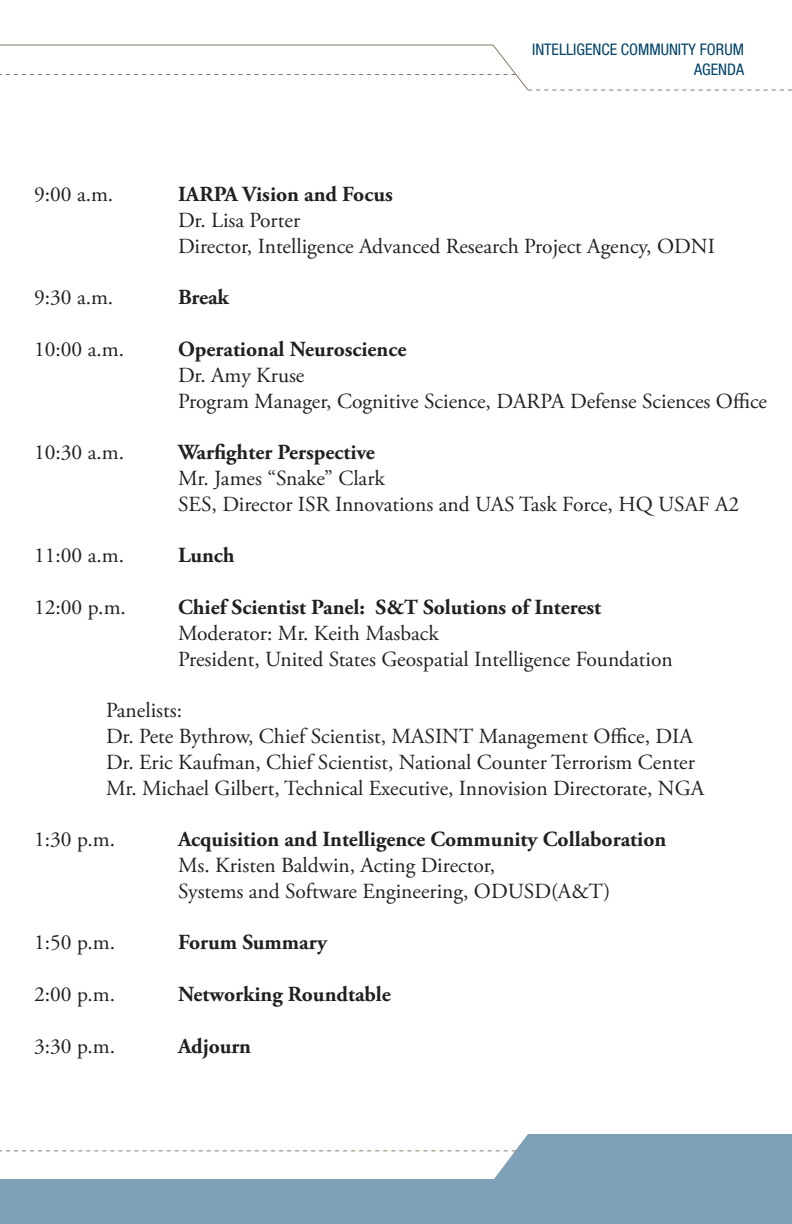
<style>
.page{position:relative;width:792px;height:1224px;background:#fff}
.page>*{position:absolute;margin:0;border:0;box-sizing:border-box;transform-origin:0 0}
.t1{font:21.6px/25.8px "Adobe Garamond Pro";color:#231f20}
.t2{font:700 21.6px "Adobe Garamond Pro";color:#231f20}
.t3{font:condensed 16px/20px "Helvetica Neue LT Std";color:#00446a;text-align:right}
</style>
<div class="page">
<svg style="left:0;top:44px;width:792px;height:47px"></svg>
<svg style="left:0;top:1134px;width:792px;height:90px;fill:#7ea1b7"></svg>
<svg style="left:0;top:1150px;width:516px;height:1px"></svg>
<p class="t3" style="left:532px;top:40px;width:213px">INTELLIGENCE COMMUNITY FORUM<br>AGENDA</p>
<p class="t1" style="left:34px;top:182px;width:81px">9:00 a.m.</p>
<p class="t2" style="left:178px;top:182px;width:216px">IARPA Vision and Focus</p>
<p class="t1" style="left:178px;top:208px;width:124px">Dr. Lisa Porter</p>
<p class="t1" style="left:178px;top:234px;width:538px">Director, Intelligence Advanced Research Project Agency, ODNI</p>
<p class="t1" style="left:34px;top:285px;width:81px">9:30 a.m.</p>
<p class="t2" style="left:178px;top:285px;width:53px">Break</p>
<p class="t1" style="left:34px;top:337px;width:92px">10:00 a.m.</p>
<p class="t2" style="left:178px;top:337px;width:230px">Operational Neuroscience</p>
<p class="t1" style="left:178px;top:363px;width:128px">Dr. Amy Kruse</p>
<p class="t1" style="left:178px;top:389px;width:591px">Program Manager, Cognitive Science, DARPA Defense Sciences Office</p>
<p class="t1" style="left:34px;top:440px;width:92px">10:30 a.m.</p>
<p class="t2" style="left:178px;top:440px;width:198px">Warfighter Perspective</p>
<p class="t1" style="left:178px;top:466px;width:563px">Mr. James “Snake” Clark<br>SES, Director ISR Innovations and UAS Task Force, HQ USAF A2</p>
<p class="t1" style="left:34px;top:543px;width:92px">11:00 a.m.</p>
<p class="t2" style="left:178px;top:543px;width:58px">Lunch</p>
<p class="t1" style="left:34px;top:595px;width:93px">12:00 p.m.</p>
<p class="t2" style="left:178px;top:595px;width:425px">Chief Scientist Panel: S&amp;T Solutions of Interest</p>
<p class="t1" style="left:178px;top:621px;width:262px">Moderator: Mr. Keith Masback</p>
<p class="t1" style="left:178px;top:647px;width:496px">President, United States Geospatial Intelligence Foundation</p>
<p class="t1" style="left:106px;top:698px;width:78px">Panelists:</p>
<p class="t1" style="left:106px;top:724px;width:588px">Dr. Pete Bythrow, Chief Scientist, MASINT Management Office, DIA</p>
<p class="t1" style="left:106px;top:750px;width:590px">Dr. Eric Kaufman, Chief Scientist, National Counter Terrorism Center</p>
<p class="t1" style="left:106px;top:776px;width:600px">Mr. Michael Gilbert, Technical Executive, Innovision Directorate, NGA</p>
<p class="t1" style="left:34px;top:827px;width:83px">1:30 p.m.</p>
<p class="t2" style="left:178px;top:827px;width:490px">Acquisition and Intelligence Community Collaboration</p>
<p class="t1" style="left:178px;top:853px;width:319px">Ms. Kristen Baldwin, Acting Director,</p>
<p class="t1" style="left:178px;top:879px;width:434px">Systems and Software Engineering, ODUSD(A&amp;T)</p>
<p class="t1" style="left:34px;top:930px;width:83px">1:50 p.m.</p>
<p class="t2" style="left:178px;top:930px;width:152px">Forum Summary</p>
<p class="t1" style="left:34px;top:982px;width:83px">2:00 p.m.</p>
<p class="t2" style="left:178px;top:982px;width:214px">Networking Roundtable</p>
<p class="t1" style="left:34px;top:1034px;width:83px">3:30 p.m.</p>
<p class="t2" style="left:178px;top:1033px;width:75px">Adjourn</p>
</div>
